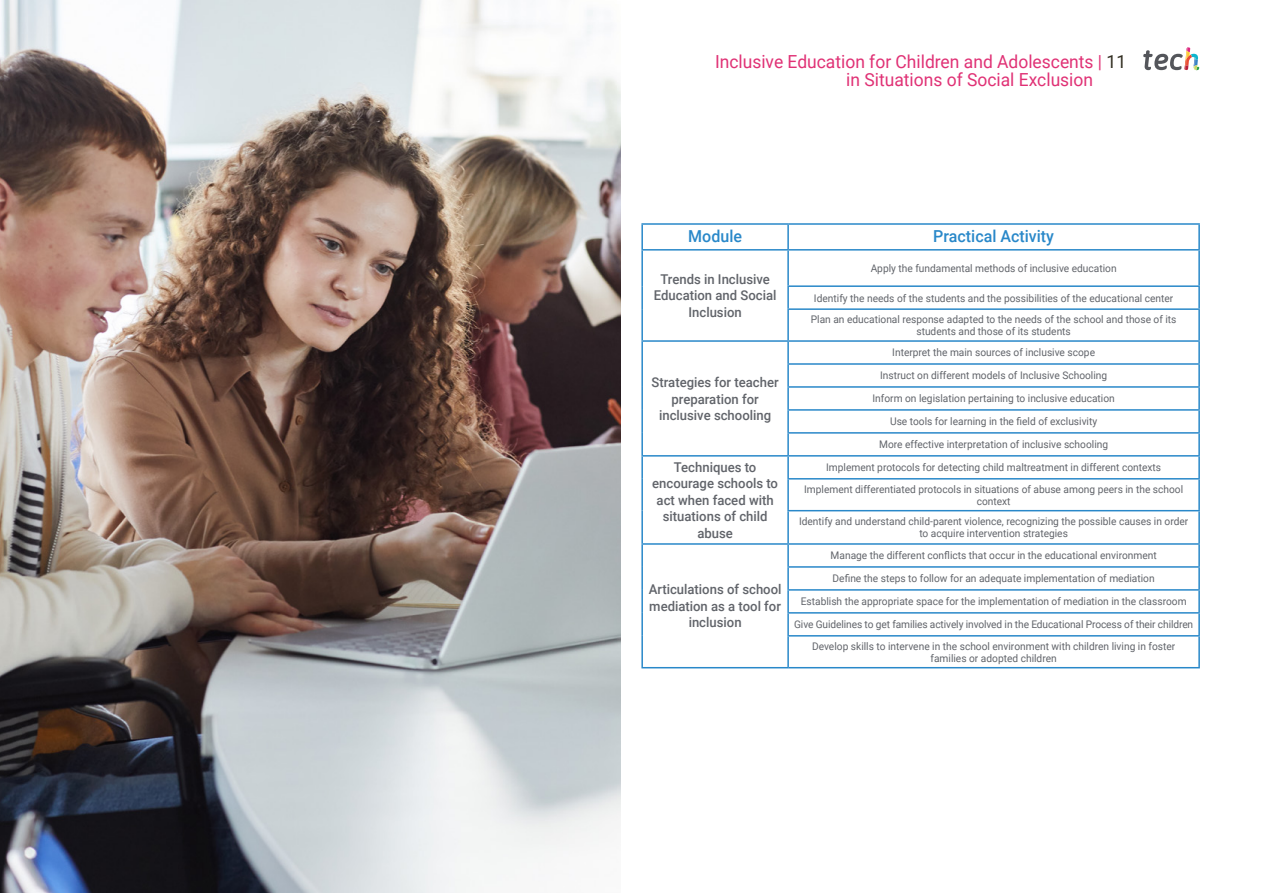
<style>
.page{position:relative;width:1263px;height:893px;background:#fff}
.page>*{position:absolute;margin:0;border:0;box-sizing:border-box;transform-origin:0 0}
.t1{font:18px/17.9px "Roboto";color:#e03175}
.t2{font:500 16.5px "Roboto";color:#2988c9}
.t3{font:500 13.5px/16.5px "Roboto";color:#61646a;text-align:center}
.t4{font:10.5px/23px "Roboto";color:#61646a;text-align:center}
.s1{color:#322e21}
</style>
<div class="page">
<hr style="left:641px;top:667px;width:147px;height:1px;background:#2988c9">
<hr style="left:641px;top:223px;width:147px;height:2px;background:#2988c9">
<hr style="left:641px;top:225px;width:2px;height:24px;background:#2988c9">
<hr style="left:641px;top:249px;width:147px;height:2px;background:#2988c9">
<hr style="left:641px;top:251px;width:2px;height:35px;background:#2988c9">
<hr style="left:641px;top:286px;width:2px;height:23px;background:#2988c9">
<hr style="left:641px;top:309px;width:2px;height:31px;background:#2988c9">
<hr style="left:641px;top:340px;width:147px;height:2px;background:#2988c9">
<hr style="left:641px;top:342px;width:2px;height:22px;background:#2988c9">
<hr style="left:641px;top:364px;width:2px;height:23px;background:#2988c9">
<hr style="left:641px;top:387px;width:2px;height:23px;background:#2988c9">
<hr style="left:641px;top:410px;width:2px;height:23px;background:#2988c9">
<hr style="left:641px;top:433px;width:2px;height:22px;background:#2988c9">
<hr style="left:641px;top:455px;width:147px;height:2px;background:#2988c9">
<hr style="left:641px;top:457px;width:2px;height:22px;background:#2988c9">
<hr style="left:641px;top:479px;width:2px;height:32px;background:#2988c9">
<hr style="left:641px;top:511px;width:2px;height:32px;background:#2988c9">
<hr style="left:788px;top:543px;width:412px;height:2px;background:#2988c9">
<hr style="left:1198px;top:545px;width:2px;height:21px;background:#2988c9">
<hr style="left:787px;top:566px;width:413px;height:2px;background:#2988c9">
<hr style="left:1198px;top:568px;width:2px;height:21px;background:#2988c9">
<hr style="left:787px;top:589px;width:413px;height:2px;background:#2988c9">
<hr style="left:1198px;top:591px;width:2px;height:21px;background:#2988c9">
<hr style="left:1198px;top:614px;width:2px;height:21px;background:#2988c9">
<hr style="left:1198px;top:637px;width:2px;height:30px;background:#2988c9">
<hr style="left:641px;top:543px;width:147px;height:2px;background:#2988c9">
<hr style="left:641px;top:545px;width:2px;height:22px;background:#2988c9">
<hr style="left:787px;top:545px;width:2px;height:21px;background:#2988c9">
<hr style="left:641px;top:567px;width:2px;height:23px;background:#2988c9">
<hr style="left:787px;top:568px;width:2px;height:21px;background:#2988c9">
<hr style="left:641px;top:590px;width:2px;height:23px;background:#2988c9">
<hr style="left:787px;top:591px;width:2px;height:21px;background:#2988c9">
<hr style="left:641px;top:613px;width:2px;height:23px;background:#2988c9">
<hr style="left:787px;top:614px;width:2px;height:21px;background:#2988c9">
<hr style="left:641px;top:636px;width:2px;height:31px;background:#2988c9">
<hr style="left:787px;top:637px;width:2px;height:30px;background:#2988c9">
<hr style="left:787px;top:612px;width:413px;height:2px;background:#2988c9">
<hr style="left:787px;top:635px;width:413px;height:2px;background:#2988c9">
<hr style="left:788px;top:667px;width:412px;height:1px;background:#2988c9">
<hr style="left:788px;top:223px;width:412px;height:2px;background:#2988c9">
<hr style="left:787px;top:225px;width:2px;height:24px;background:#2988c9">
<hr style="left:1198px;top:225px;width:2px;height:24px;background:#2988c9">
<hr style="left:788px;top:249px;width:412px;height:2px;background:#2988c9">
<hr style="left:787px;top:251px;width:2px;height:34px;background:#2988c9">
<hr style="left:1198px;top:251px;width:2px;height:34px;background:#2988c9">
<hr style="left:787px;top:285px;width:413px;height:2px;background:#2988c9">
<hr style="left:787px;top:287px;width:2px;height:21px;background:#2988c9">
<hr style="left:1198px;top:287px;width:2px;height:21px;background:#2988c9">
<hr style="left:787px;top:310px;width:2px;height:30px;background:#2988c9">
<hr style="left:1198px;top:310px;width:2px;height:30px;background:#2988c9">
<hr style="left:787px;top:308px;width:413px;height:2px;background:#2988c9">
<hr style="left:788px;top:340px;width:412px;height:2px;background:#2988c9">
<hr style="left:787px;top:342px;width:2px;height:21px;background:#2988c9">
<hr style="left:1198px;top:342px;width:2px;height:21px;background:#2988c9">
<hr style="left:787px;top:363px;width:413px;height:2px;background:#2988c9">
<hr style="left:787px;top:365px;width:2px;height:21px;background:#2988c9">
<hr style="left:1198px;top:365px;width:2px;height:21px;background:#2988c9">
<hr style="left:787px;top:386px;width:413px;height:2px;background:#2988c9">
<hr style="left:787px;top:388px;width:2px;height:21px;background:#2988c9">
<hr style="left:1198px;top:388px;width:2px;height:21px;background:#2988c9">
<hr style="left:787px;top:411px;width:2px;height:21px;background:#2988c9">
<hr style="left:1198px;top:411px;width:2px;height:21px;background:#2988c9">
<hr style="left:787px;top:434px;width:2px;height:21px;background:#2988c9">
<hr style="left:1198px;top:434px;width:2px;height:21px;background:#2988c9">
<hr style="left:787px;top:409px;width:413px;height:2px;background:#2988c9">
<hr style="left:787px;top:432px;width:413px;height:2px;background:#2988c9">
<hr style="left:788px;top:455px;width:412px;height:2px;background:#2988c9">
<hr style="left:787px;top:457px;width:2px;height:21px;background:#2988c9">
<hr style="left:1198px;top:457px;width:2px;height:21px;background:#2988c9">
<hr style="left:787px;top:478px;width:413px;height:2px;background:#2988c9">
<hr style="left:787px;top:480px;width:2px;height:30px;background:#2988c9">
<hr style="left:1198px;top:480px;width:2px;height:30px;background:#2988c9">
<hr style="left:787px;top:510px;width:413px;height:1px;background:#2988c9">
<hr style="left:787px;top:511px;width:2px;height:32px;background:#2988c9">
<hr style="left:1198px;top:511px;width:2px;height:32px;background:#2988c9">
<img style="left:0;top:0;width:621px;height:893px">
<svg style="left:1143px;top:47px;width:56px;height:24px"></svg>
<h1 class="t1" style="left:846px;top:52px;width:281px;text-indent:-131px">Inclusive Education for Children and Adolescents | <span class="s1">11 </span>in Situations of Social Exclusion</h1>
<h2 class="t2" style="left:688px;top:225px;width:55px">Module</h2>
<h2 class="t2" style="left:933px;top:225px;width:122px">Practical Activity</h2>
<p class="t3" style="left:654px;top:270px;width:124px">Trends in Inclusive<br>Education and Social<br>Inclusion</p>
<p class="t4" style="left:871px;top:256px;width:247px">Apply the fundamental methods of inclusive education</p>
<p class="t4" style="left:811px;top:287px;width:367px;line-height:21.5px">Identify the needs of the students and the possibilities of the educational center<br>Plan an educational response adapted to the needs of the school and those of its</p>
<p class="t4" style="left:916px;top:319px;width:156px">students and those of its students</p>
<p class="t3" style="left:652px;top:373px;width:129px">Strategies for teacher preparation for inclusive schooling</p>
<p class="t4" style="left:872px;top:341px;width:244px">Interpret the main sources of inclusive scope<br>Instruct on different models of Inclusive Schooling Inform on legislation pertaining to inclusive education Use tools for learning in the field of exclusivity<br>More effective interpretation of inclusive schooling</p>
<p class="t3" style="left:652px;top:458px;width:127px">Techniques to encourage schools to act when faced with situations of child abuse</p>
<p class="t4" style="left:804px;top:456px;width:381px;line-height:21.5px">Implement protocols for detecting child maltreatment in different contexts<br>Implement differentiated protocols in situations of abuse among peers in the school</p>
<p class="t4" style="left:799px;top:490px;width:391px;line-height:20.5px">context<br>Identify and understand child-parent violence, recognizing the possible causes in order</p>
<p class="t4" style="left:919px;top:522px;width:150px">to acquire intervention strategies</p>
<p class="t3" style="left:649px;top:581px;width:134px">Articulations of school mediation as a tool for inclusion</p>
<p class="t4" style="left:794px;top:544px;width:401px">Manage the different conflicts that occur in the educational environment<br>Define the steps to follow for an adequate implementation of mediation<br>Establish the appropriate space for the implementation of mediation in the classroom Give Guidelines to get families actively involved in the Educational Process of their children</p>
<p class="t4" style="left:812px;top:640px;width:365px;line-height:12px">Develop skills to intervene in the school environment with children living in foster families or adopted children</p>
</div>
